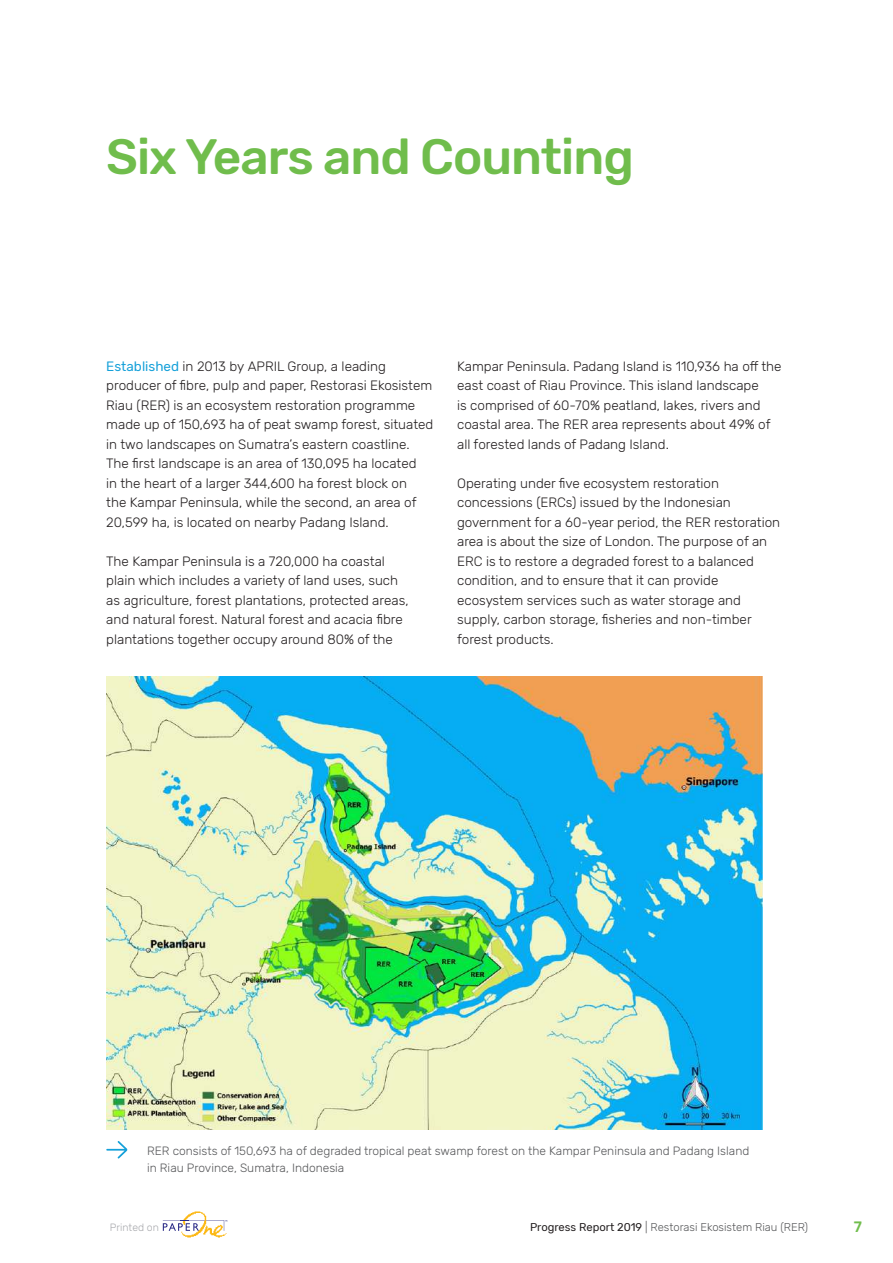
<style>
.page{position:relative;width:893px;height:1263px;background:#fff}
.page>*{position:absolute;margin:0;border:0;box-sizing:border-box;transform-origin:0 0}
.t1{font:500 49.5px "Rubik";letter-spacing:-.02em;color:#70bd4c}
.t2{font:500 15px "Rubik";color:#70bd4c}
.t3{font:300 13.5px/19.5px "Rubik";color:#231f20}
.t4{font:300 12px/16.5px "Rubik";color:#57585a}
.t5{font:300 11.25px "Rubik";color:#57585a}
.t6{font:300 10.5px "Rubik";color:#a8a9ad}
.s1{font-weight:400;color:#14a0d9}
.s2{font-weight:400;color:#231f20}
</style>
<div class="page">
<img style="left:107px;top:677px;width:655px;height:452px">
<svg style="left:106px;top:1141px;width:21px;height:17px"></svg>
<img style="left:181px;top:1211px;width:47px;height:27px">
<svg style="left:163px;top:1220px;width:64px;height:11px"></svg>
<h1 class="t1" style="left:106px;top:128px;width:529px">Six Years and Counting</h1>
<p class="t3" style="left:106px;top:357px;width:329px"><span class="s1">Established</span> in 2013 by APRIL Group, a leading producer of fibre, pulp and paper, Restorasi Ekosistem Riau (RER) is an ecosystem restoration programme made up of 150,693 ha of peat swamp forest, situated in two landscapes on Sumatra’s eastern coastline.<br>The first landscape is an area of 130,095 ha located<br>in the heart of a larger 344,600 ha forest block on<br>the Kampar Peninsula, while the second, an area of 20,599 ha, is located on nearby Padang Island.</p>
<p class="t3" style="left:106px;top:552px;width:304px">The Kampar Peninsula is a 720,000 ha coastal plain which includes a variety of land uses, such as agriculture, forest plantations, protected areas, and natural forest. Natural forest and acacia fibre plantations together occupy around 80% of the</p>
<p class="t3" style="left:457px;top:357px;width:326px">Kampar Peninsula. Padang Island is 110,936 ha off the east coast of Riau Province. This island landscape<br>is comprised of 60-70% peatland, lakes, rivers and coastal area. The RER area represents about 49% of all forested lands of Padang Island.</p>
<p class="t3" style="left:457px;top:474px;width:325px">Operating under five ecosystem restoration concessions (ERCs) issued by the Indonesian government for a 60-year period, the RER restoration area is about the size of London. The purpose of an ERC is to restore a degraded forest to a balanced condition, and to ensure that it can provide ecosystem services such as water storage and supply, carbon storage, fisheries and non-timber forest products.</p>
<p class="t4" style="left:147px;top:1143px;width:604px">RER consists of 150,693 ha of degraded tropical peat swamp forest on the Kampar Peninsula and Padang Island in Riau Province, Sumatra, Indonesia</p>
<p class="t6" style="left:110px;top:1221px;width:51px">Printed on</p>
<p class="t5" style="left:530px;top:1221px;width:280px"><span class="s2">Progress Report 2019</span> | Restorasi Ekosistem Riau (RER)</p>
<p class="t2" style="left:854px;top:1218px;width:10px">7</p>
</div>
